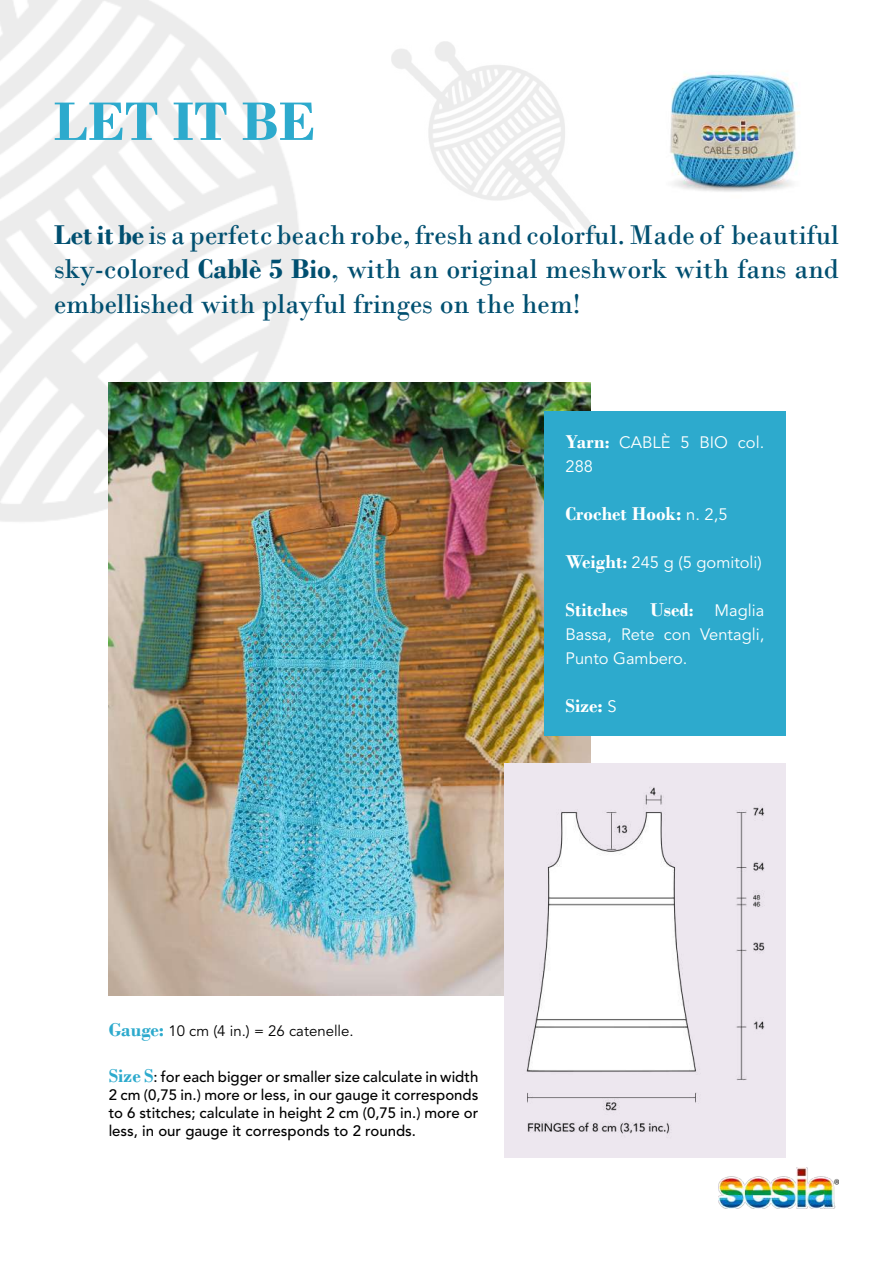
<style>
.page{position:relative;width:893px;height:1263px;background:#fff}
.page>*{position:absolute;margin:0;border:0;box-sizing:border-box;transform-origin:0 0}
.t1{font:700 57px "Bodoni";color:#2daacd}
.t2{font:28.5px/34.5px "Bodoni";color:#004f70;text-align:justify}
.t3{font:700 19.5px "Bodoni";color:#fff}
.t4{font:16.5px/24px "Avenir LT Std";color:#fff}
.t5{font:500 15px/18px "Avenir LT Std";color:#000;text-align:justify}
.t6{font:15px "Avenir LT Std";color:#000}
.s1{font-weight:700}
.s2{font-family:"Bodoni";font-weight:700;font-size:19.5px}
.s3{font-family:"Bodoni";font-weight:700;font-size:18px}
.s4{font-family:"Avenir LT Std";font-weight:400;font-size:16.5px}
.s5{font-size:18px}
.s6{font-family:"Bodoni";font-weight:700;font-size:19.5px;color:#2daacd}
</style>
<div class="page">
<img style="left:0;top:0;width:446px;height:695px">
<img style="left:719px;top:1167px;width:119px;height:42px">
<img style="left:670px;top:71px;width:130px;height:121px">
<img style="left:109px;top:382px;width:481px;height:613px">
<img style="left:504px;top:763px;width:281px;height:394px">
<div style="left:544px;top:411px;width:241px;height:325px;background:#2daacd"></div>
<h1 class="t1" style="left:54px;top:88px;width:263px">LET IT BE</h1>
<h2 class="t2" style="left:54px;top:217px;width:786px"><span class="s1">Let it be</span> is a perfetc beach robe, fresh and colorful. Made of beautiful sky-colored <span class="s1">Cablè 5 Bio</span>, with an original meshwork with fans and embellished with playful fringes on the hem!</h2>
<p class="t4" style="left:566px;top:431px;width:200px"><span class="s2">Yarn</span><span class="s3">:</span> CABLÈ 5 BIO col.<br>288</p>
<h3 class="t3" style="left:566px;top:502px;width:163px">Crochet Hook: <span class="s4">n. 2,5</span></h3>
<p class="t4" style="left:566px;top:551px;width:198px"><span class="s2">Weight</span><span class="s3">:</span> 245 g (5 gomitoli)</p>
<h3 class="t3" style="left:566px;top:598px;width:200px">Stitches Used<span class="s5">:</span> <span class="s4">Maglia</span></h3>
<p class="t4" style="left:566px;top:623px;width:200px">Bassa, Rete con Ventagli,<br>Punto Gambero.</p>
<h3 class="t3" style="left:566px;top:694px;width:53px">Size: <span class="s4">S</span></h3>
<p class="t6" style="left:109px;top:1022px;width:247px"><span class="s6">Gauge:</span> 10 cm (4 in.) = 26 catenelle.</p>
<p class="t5" style="left:109px;top:1069px;width:371px"><span class="s6">Size S</span>: for each bigger or smaller size calculate in width 2 cm (0,75 in.) more or less, in our gauge it corresponds to 6 stitches; calculate in height 2 cm (0,75 in.) more or less, in our gauge it corresponds to 2 rounds.</p>
</div>
